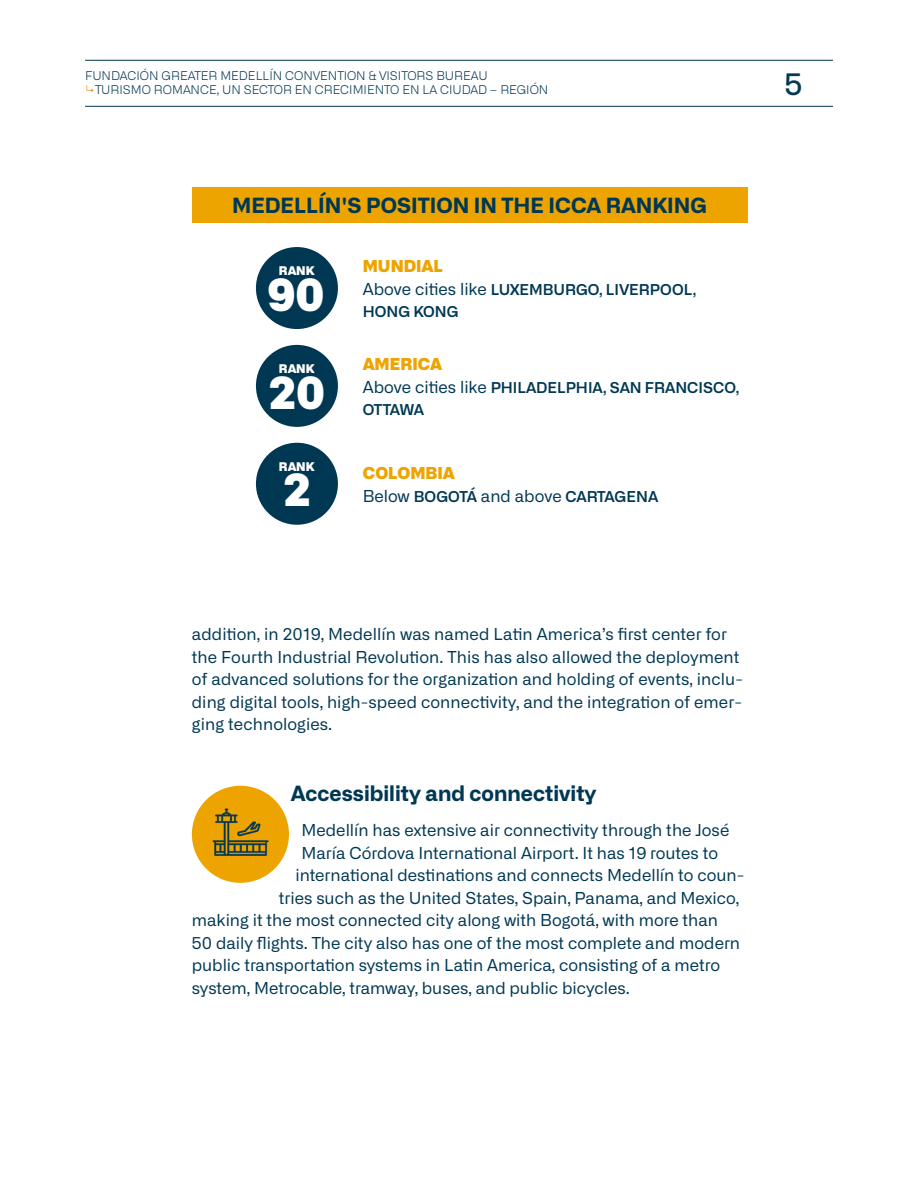
<style>
.page{position:relative;width:918px;height:1188px;background:#fff}
.page>*{position:absolute;margin:0;border:0;box-sizing:border-box;transform-origin:0 0}
.t1{font:900 45px/97.8px "Alliance No.2";color:#fff;text-align:center}
.t2{font:500 30px "Alliance No.2";color:#033953}
.t3{font:700 21px "Alliance No.2";color:#003854}
.t4{font:16.5px/22.5px "Alliance No.2";color:#003854}
.t5{font:900 16.5px "Alliance No.2";color:#eea400}
.t6{font:600 15px/22.5px "Alliance No.2";color:#003854}
.t7{font:300 12px/14.4px "Alliance No.2";color:#033953}
.t8{font:900 12px "Alliance No.2";color:#fff}
.s1{color:#e88004}
.s2{font-weight:400;font-size:16.5px}
</style>
<div class="page">
<hr style="left:85px;top:106px;width:748px;height:1px;background:#033953">
<hr style="left:85px;top:60px;width:748px;height:1px;background:#033953">
<div style="left:192px;top:786px;width:97px;height:97px;background:#eea400;border-radius:50%"></div>
<img style="left:213px;top:808px;width:55px;height:48px">
<div style="left:192px;top:188px;width:555px;height:35px;background:#eea400"></div>
<div style="left:256px;top:247px;width:82px;height:82px;background:#003854;border-radius:50%"></div>
<div style="left:256px;top:345px;width:82px;height:82px;background:#003854;border-radius:50%"></div>
<div style="left:256px;top:443px;width:82px;height:82px;background:#003854;border-radius:50%"></div>
<p class="t7" style="left:85px;top:68px;width:465px">FUNDACIÓN GREATER MEDELLÍN CONVENTION &amp; VISITORS BUREAU <span class="s1">↳</span>TURISMO ROMANCE, UN SECTOR EN CRECIMIENTO EN LA CIUDAD – REGIÓN</p>
<h2 class="t2" style="left:784px;top:65px;width:20px">5</h2>
<p class="t3" style="left:232px;top:192px;width:477px">MEDELLÍN'S POSITION IN THE ICCA RANKING</p>
<p class="t8" style="left:279px;top:262px;width:37px">RANK</p>
<p class="t5" style="left:363px;top:255px;width:82px">MUNDIAL</p>
<p class="t6" style="left:363px;top:278px;width:335px"><span class="s2">Above cities like</span> LUXEMBURGO, LIVERPOOL,<br>HONG KONG</p>
<h1 class="t1" style="left:268px;top:245px;width:58px">90</h1>
<p class="t8" style="left:279px;top:360px;width:37px">RANK</p>
<h1 class="t1" style="left:269px;top:343px;width:58px">20<br>2</h1>
<p class="t8" style="left:279px;top:458px;width:37px">RANK</p>
<p class="t5" style="left:363px;top:353px;width:81px">AMERICA</p>
<p class="t6" style="left:363px;top:376px;width:378px"><span class="s2">Above cities like</span> PHILADELPHIA, SAN FRANCISCO,<br>OTTAWA</p>
<p class="t5" style="left:363px;top:462px;width:94px">COLOMBIA</p>
<p class="t6" style="left:363px;top:485px;width:297px"><span class="s2">Below</span> BOGOTÁ <span class="s2">and above</span> CARTAGENA</p>
<p class="t4" style="left:192px;top:623px;width:553px">addition, in 2019, Medellín was named Latin America’s first center for the Fourth Industrial Revolution. This has also allowed the deployment of advanced solutions for the organization and holding of events, inclu&shy;ding digital tools, high-speed connectivity, and the integration of emer&shy;ging technologies.</p>
<p class="t3" style="left:291px;top:779px;width:307px">Accessibility and connectivity</p>
<p class="t4" style="left:301px;top:819px;width:430px">Medellín has extensive air connectivity through the José</p>
<p class="t4" style="left:301px;top:841px;width:418px">María Córdova International Airport. It has 19 routes to</p>
<p class="t4" style="left:295px;top:864px;width:451px">international destinations and connects Medellín to coun-</p>
<p class="t4" style="left:279px;top:886px;width:462px">tries such as the United States, Spain, Panama, and Mexico,</p>
<p class="t4" style="left:192px;top:909px;width:528px">making it the most connected city along with Bogotá, with more than</p>
<p class="t4" style="left:192px;top:931px;width:550px">50 daily flights. The city also has one of the most complete and modern</p>
<p class="t4" style="left:192px;top:954px;width:530px">public transportation systems in Latin America, consisting of a metro</p>
<p class="t4" style="left:192px;top:976px;width:439px">system, Metrocable, tramway, buses, and public bicycles.</p>
</div>
